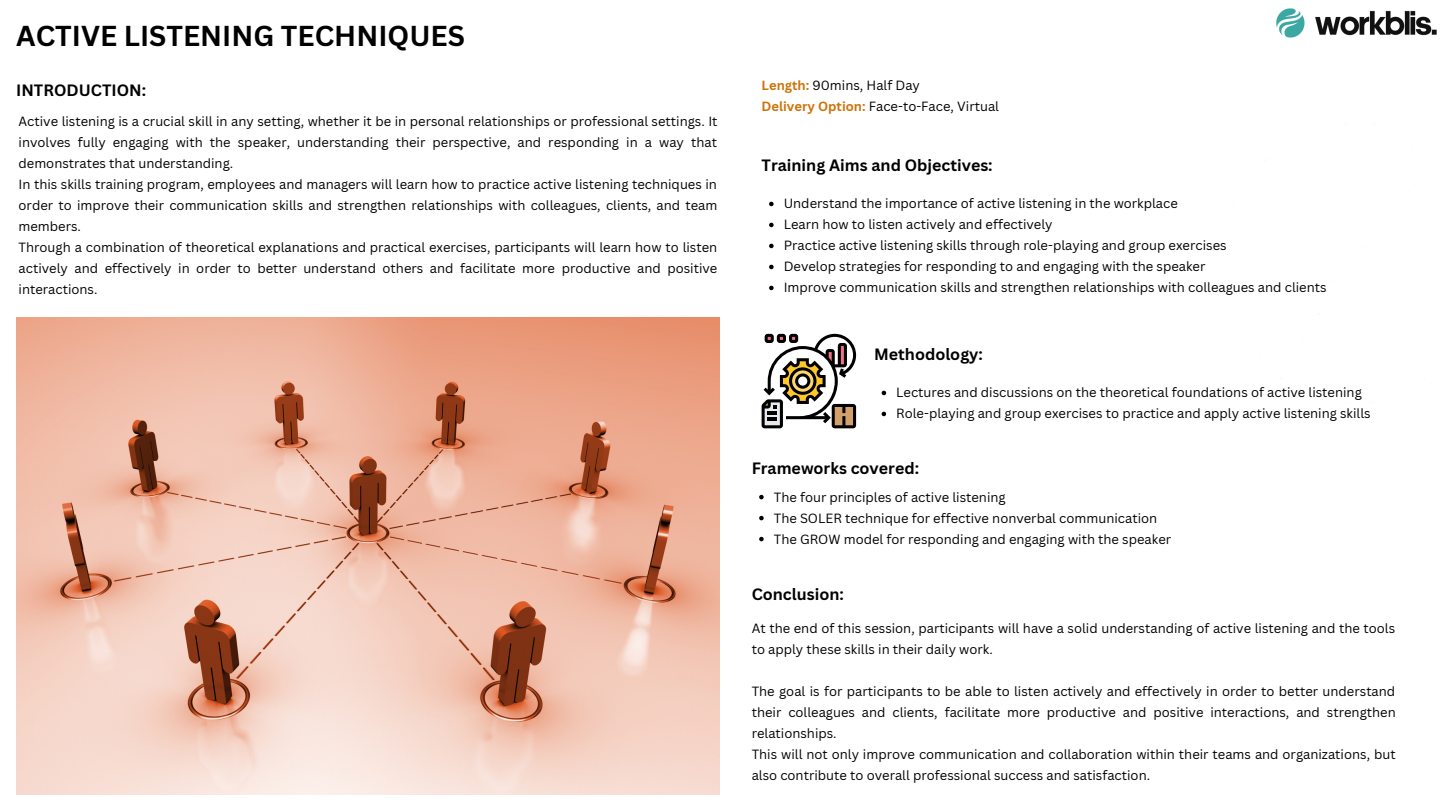
<style>
.page{position:relative;width:1440px;height:810px;background:#fff}
.page>*{position:absolute;margin:0;border:0;box-sizing:border-box;transform-origin:0 0}
.t1{font:700 28.1px "Canva Sans";color:#000}
.t2{font:700 16px "Canva Sans";color:#000}
.t3{font:13px/21px "Canva Sans";color:#000}
.s1{font-weight:700;color:#cd730a}
</style>
<div class="page">
<svg style="left:762px;top:334px;width:94px;height:94px"></svg>
<img style="left:1276px;top:8px;width:161px;height:30px">
<img style="left:16px;top:318px;width:704px;height:477px">
<svg style="left:769px;top:202px;width:5px;height:4px"></svg>
<svg style="left:769px;top:223px;width:5px;height:4px"></svg>
<svg style="left:769px;top:244px;width:5px;height:4px"></svg>
<svg style="left:769px;top:265px;width:5px;height:4px"></svg>
<svg style="left:769px;top:286px;width:5px;height:4px"></svg>
<svg style="left:882px;top:391px;width:4px;height:4px"></svg>
<svg style="left:882px;top:412px;width:4px;height:4px"></svg>
<svg style="left:759px;top:495px;width:5px;height:4px"></svg>
<svg style="left:759px;top:516px;width:5px;height:4px"></svg>
<svg style="left:759px;top:537px;width:5px;height:4px"></svg>
<h1 class="t1" style="left:16px;top:16px;width:450px">ACTIVE LISTENING TECHNIQUES</h1>
<p class="t2" style="left:16px;top:79px;width:131px">INTRODUCTION:</p>
<p class="t3" style="left:19px;top:110px;width:701px">Active listening is a crucial skill in any setting, whether it be in personal relationships or professional settings. It involves fully engaging with the speaker, understanding their perspective, and responding in a way that demonstrates that understanding.<br>In this skills training program, employees and managers will learn how to practice active listening techniques in order to improve their communication skills and strengthen relationships with colleagues, clients, and team members.<br>Through a combination of theoretical explanations and practical exercises, participants will learn how to listen actively and effectively in order to better understand others and facilitate more productive and positive interactions.</p>
<p class="t3" style="left:762px;top:74px;width:239px"><span class="s1">Length:</span> 90mins, Half Day<br><span class="s1">Delivery Option:</span> Face-to-Face, Virtual</p>
<p class="t2" style="left:762px;top:153px;width:233px">Training Aims and Objectives:</p>
<p class="t3" style="left:784px;top:193px;width:544px">Understand the importance of active listening in the workplace<br>Learn how to listen actively and effectively<br>Practice active listening skills through role-playing and group exercises<br>Develop strategies for responding to and engaging with the speaker<br>Improve communication skills and strengthen relationships with colleagues and clients</p>
<p class="t2" style="left:874px;top:343px;width:110px">Methodology:</p>
<p class="t3" style="left:896px;top:382px;width:476px">Lectures and discussions on the theoretical foundations of active listening<br>Role-playing and group exercises to practice and apply active listening skills</p>
<p class="t2" style="left:752px;top:457px;width:169px">Frameworks covered:</p>
<p class="t3" style="left:774px;top:486px;width:399px">The four principles of active listening<br>The SOLER technique for effective nonverbal communication<br>The GROW model for responding and engaging with the speaker</p>
<p class="t2" style="left:752px;top:583px;width:94px">Conclusion:</p>
<p class="t3" style="left:752px;top:618px;width:645px">At the end of this session, participants will have a solid understanding of active listening and the tools to apply these skills in their daily work.</p>
<p class="t3" style="left:752px;top:681px;width:646px">The goal is for participants to be able to listen actively and effectively in order to better understand their colleagues and clients, facilitate more productive and positive interactions, and strengthen relationships.<br>This will not only improve communication and collaboration within their teams and organizations, but also contribute to overall professional success and satisfaction.</p>
</div>
